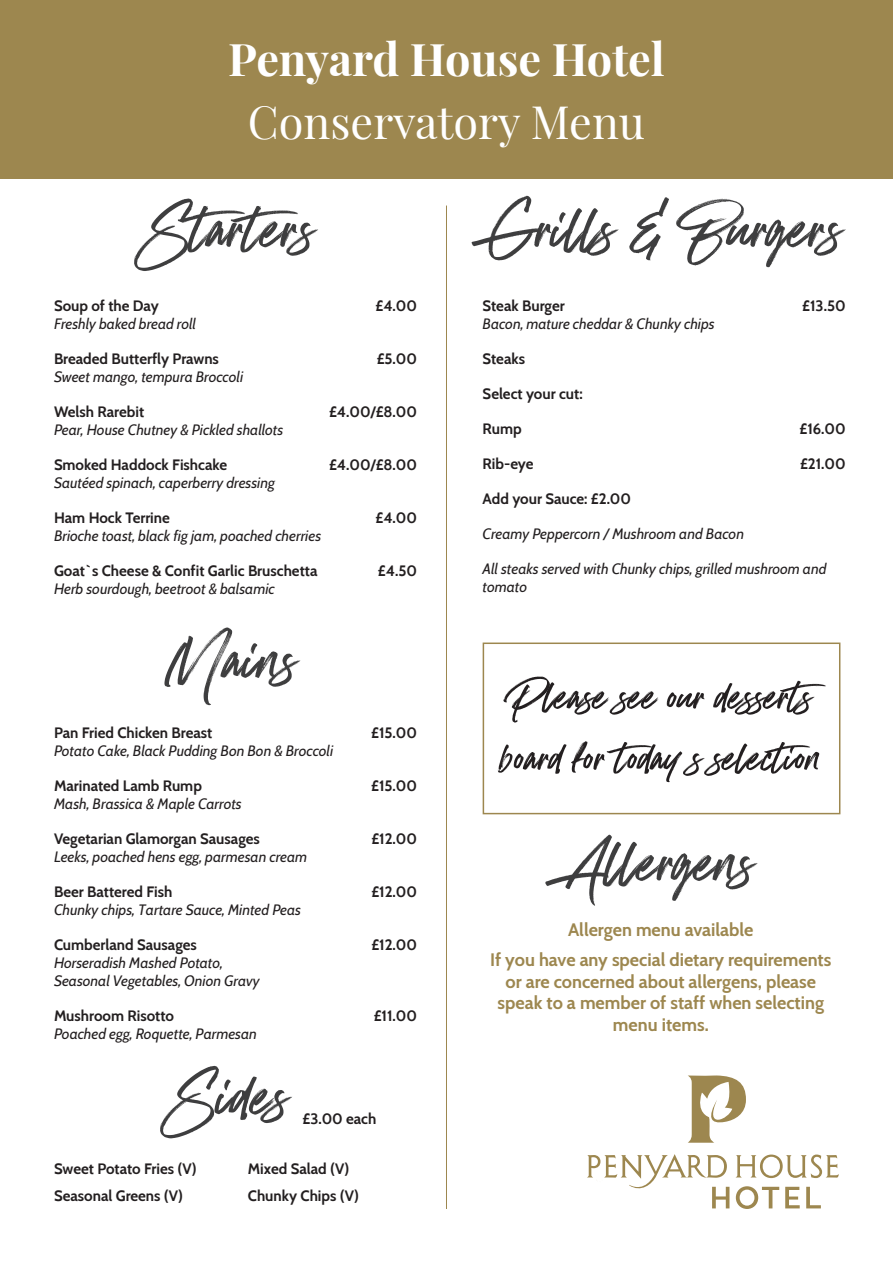
<style>
.page{position:relative;width:893px;height:1263px;background:#fff}
.page>*{position:absolute;margin:0;border:0;box-sizing:border-box;transform-origin:0 0}
.t1{font:75px "Stay Dreaming";color:#3e3e3f}
.t2{font:51px/61.2px "Stay Dreaming";color:#231f20}
.t3{font:700 45px "Playfair Display";letter-spacing:-.005em;color:#fff}
.t4{font:45px "Playfair Display";color:#fff}
.t5{font:700 18px/21.6px "Cabin";color:#9d874f;text-align:center}
.t6{font:italic 15px/18px "Cabin";color:#231f20}
.t7{font:700 15px "Cabin";color:#231f20}
</style>
<div class="page">
<svg style="left:587px;top:1075px;width:252px;height:134px"></svg>
<div style="left:0;top:0;width:893px;height:179px;background:#9d874f"></div>
<hr style="left:446px;top:206px;width:1px;height:1003px;background:#9d874f">
<div style="left:483px;top:642px;width:357px;height:172px;border:2px solid #9d874f"></div>
<p class="t3" style="left:228px;top:24px;width:438px">Penyard House Hotel</p>
<p class="t4" style="left:248px;top:87px;width:399px">Conservatory Menu</p>
<p class="t1" style="left:149px;top:184px;width:168px">Starters</p>
<p class="t7" style="left:54px;top:293px;width:106px">Soup of the Day</p>
<p class="t7" style="left:376px;top:293px;width:43px">£4.00</p>
<p class="t6" style="left:54px;top:313px;width:144px">Freshly baked bread roll</p>
<p class="t7" style="left:54px;top:346px;width:166px">Breaded Butterfly Prawns</p>
<p class="t7" style="left:377px;top:346px;width:42px">£5.00</p>
<p class="t6" style="left:54px;top:366px;width:191px">Sweet mango, tempura Broccoli</p>
<p class="t7" style="left:54px;top:399px;width:92px">Welsh Rarebit</p>
<p class="t7" style="left:329px;top:399px;width:89px">£4.00/£8.00</p>
<p class="t6" style="left:54px;top:419px;width:231px">Pear, House Chutney &amp; Pickled shallots</p>
<p class="t7" style="left:54px;top:452px;width:175px">Smoked Haddock Fishcake</p>
<p class="t7" style="left:329px;top:452px;width:89px">£4.00/£8.00</p>
<p class="t6" style="left:54px;top:472px;width:223px">Sautéed spinach, caperberry dressing</p>
<p class="t7" style="left:54px;top:505px;width:117px">Ham Hock Terrine</p>
<p class="t7" style="left:376px;top:505px;width:43px">£4.00</p>
<p class="t6" style="left:54px;top:525px;width:269px">Brioche toast, black fig jam, poached cherries</p>
<p class="t7" style="left:54px;top:558px;width:265px">Goat`s Cheese &amp; Confit Garlic Bruschetta</p>
<p class="t7" style="left:378px;top:558px;width:41px">£4.50</p>
<p class="t6" style="left:54px;top:578px;width:222px">Herb sourdough, beetroot &amp; balsamic</p>
<p class="t1" style="left:167px;top:615px;width:133px">Mains</p>
<p class="t7" style="left:54px;top:721px;width:160px">Pan Fried Chicken Breast</p>
<p class="t7" style="left:371px;top:721px;width:47px">£15.00</p>
<p class="t6" style="left:54px;top:740px;width:281px">Potato Cake, Black Pudding Bon Bon &amp; Broccoli</p>
<p class="t7" style="left:54px;top:774px;width:149px">Marinated Lamb Rump</p>
<p class="t7" style="left:371px;top:774px;width:47px">£15.00</p>
<p class="t6" style="left:54px;top:793px;width:189px">Mash, Brassica &amp; Maple Carrots</p>
<p class="t7" style="left:54px;top:827px;width:207px">Vegetarian Glamorgan Sausages</p>
<p class="t7" style="left:371px;top:827px;width:47px">£12.00</p>
<p class="t6" style="left:54px;top:846px;width:255px">Leeks, poached hens egg, parmesan cream</p>
<p class="t7" style="left:54px;top:880px;width:120px">Beer Battered Fish</p>
<p class="t7" style="left:371px;top:880px;width:47px">£12.00</p>
<p class="t6" style="left:54px;top:899px;width:249px">Chunky chips, Tartare Sauce, Minted Peas</p>
<p class="t7" style="left:54px;top:933px;width:144px">Cumberland Sausages</p>
<p class="t7" style="left:371px;top:933px;width:47px">£12.00</p>
<p class="t6" style="left:54px;top:952px;width:207px">Horseradish Mashed Potato,<br>Seasonal Vegetables, Onion Gravy</p>
<p class="t7" style="left:54px;top:1004px;width:122px">Mushroom Risotto</p>
<p class="t7" style="left:374px;top:1004px;width:45px">£11.00</p>
<p class="t6" style="left:54px;top:1023px;width:204px">Poached egg, Roquette, Parmesan</p>
<p class="t1" style="left:175px;top:1051px;width:116px">Sides</p>
<p class="t7" style="left:54px;top:1157px;width:144px">Sweet Potato Fries (V)</p>
<p class="t7" style="left:54px;top:1183px;width:131px">Seasonal Greens (V)</p>
<p class="t7" style="left:303px;top:1107px;width:75px">£3.00 each</p>
<p class="t7" style="left:248px;top:1157px;width:103px">Mixed Salad (V)</p>
<p class="t7" style="left:248px;top:1183px;width:113px">Chunky Chips (V)</p>
<p class="t1" style="left:483px;top:184px;width:361px">Grills &amp; Burgers</p>
<p class="t7" style="left:483px;top:293px;width:84px">Steak Burger</p>
<p class="t7" style="left:802px;top:293px;width:45px">£13.50</p>
<p class="t6" style="left:483px;top:313px;width:234px">Bacon, mature cheddar &amp; Chunky chips</p>
<p class="t7" style="left:483px;top:346px;width:44px">Steaks</p>
<p class="t7" style="left:483px;top:381px;width:102px">Select your cut:</p>
<p class="t7" style="left:483px;top:416px;width:41px">Rump</p>
<p class="t7" style="left:799px;top:416px;width:48px">£16.00</p>
<p class="t7" style="left:483px;top:451px;width:52px">Rib-eye</p>
<p class="t7" style="left:800px;top:451px;width:47px">£21.00</p>
<p class="t7" style="left:483px;top:486px;width:150px">Add your Sauce: £2.00</p>
<p class="t6" style="left:483px;top:523px;width:263px">Creamy Peppercorn / Mushroom and Bacon</p>
<p class="t6" style="left:483px;top:558px;width:345px">All steaks served with Chunky chips, grilled mushroom and tomato</p>
<p class="t2" style="left:501px;top:669px;width:337px">Please see our desserts board for today’s selection</p>
<p class="t1" style="left:567px;top:818px;width:190px">Allergens</p>
<p class="t5" style="left:568px;top:918px;width:187px">Allergen menu available</p>
<p class="t5" style="left:490px;top:948px;width:343px">If you have any special dietary requirements or are concerned about allergens, please speak to a member of staff when selecting menu items.</p>
</div>
